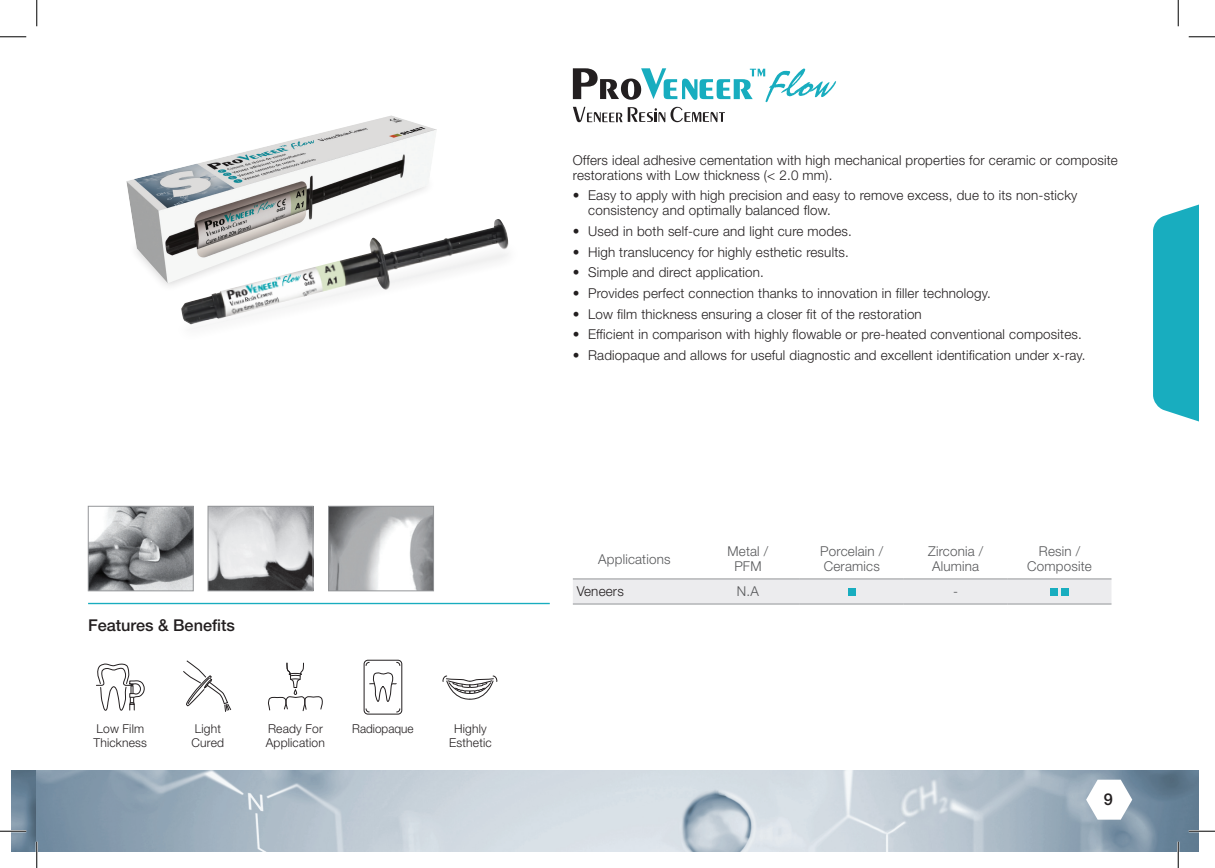
<style>
.page{position:relative;width:1215px;height:868px;background:#fff}
.page>*{position:absolute;margin:0;border:0;box-sizing:border-box;transform-origin:0 0}
.t1{font:500 16.28px "Helvetica Neue LT Std";color:#231f20}
.t2{font:300 13.65px/14.9px "Helvetica Neue LT Std";letter-spacing:.015em;color:#231f20}
.t3{font:300 13.65px/14.9px "Helvetica Neue LT Std";letter-spacing:.015em;color:#57585a;text-align:center}
.t4{font:300 12.25px/14.7px "Helvetica Neue LT Std";letter-spacing:.015em;color:#231f20}
.t5{font:300 12.25px "Helvetica Neue LT Std";letter-spacing:.015em;color:#231f20;scale:.96 1}
.s1{font-weight:500}
</style>
<div class="page">
<img style="left:12px;top:770px;width:5px;height:80px">
<img style="left:17px;top:770px;width:19px;height:80px">
<img style="left:36px;top:770px;width:1162px;height:80px">
<svg style="left:1086px;top:779px;width:46px;height:40px"></svg>
<svg style="left:1153px;top:205px;width:45px;height:217px;background:#29b3c3"></svg>
<hr style="left:88px;top:602px;width:462px;height:2px;background:#18adbf">
<svg style="left:96px;top:663px;width:49px;height:48px"></svg>
<svg style="left:183px;top:660px;width:49px;height:52px"></svg>
<svg style="left:268px;top:662px;width:55px;height:50px"></svg>
<svg style="left:363px;top:659px;width:40px;height:56px"></svg>
<svg style="left:442px;top:675px;width:56px;height:25px"></svg>
<div style="left:573px;top:579px;width:538px;height:24px;background:#ececee"></div>
<hr style="left:573px;top:578px;width:123px;height:1px;background:#939598">
<hr style="left:696px;top:578px;width:104px;height:1px;background:#939598">
<hr style="left:800px;top:578px;width:103px;height:1px;background:#939598">
<hr style="left:903px;top:578px;width:104px;height:1px;background:#939598">
<hr style="left:1007px;top:578px;width:104px;height:1px;background:#939598">
<hr style="left:573px;top:603px;width:123px;height:1px;background:#939598">
<hr style="left:696px;top:603px;width:104px;height:1px;background:#939598">
<hr style="left:800px;top:603px;width:103px;height:1px;background:#939598">
<hr style="left:903px;top:603px;width:104px;height:1px;background:#939598">
<hr style="left:1007px;top:603px;width:104px;height:1px;background:#939598">
<div style="left:848px;top:588px;width:7px;height:8px;background:#18adbf"></div>
<div style="left:1049px;top:588px;width:8px;height:8px;background:#18adbf"></div>
<div style="left:1061px;top:588px;width:8px;height:8px;background:#18adbf"></div>
<svg style="left:573px;top:68px;width:263px;height:54px"></svg>
<img style="left:126px;top:115px;width:311px;height:138px">
<svg style="left:137px;top:174px;width:300px;height:151px"></svg>
<img style="left:181px;top:219px;width:328px;height:105px">
<img style="left:90px;top:508px;width:101px;height:80px">
<div style="left:88px;top:506px;width:105px;height:84px;border:1px solid #939598"></div>
<img style="left:210px;top:508px;width:101px;height:80px">
<div style="left:208px;top:506px;width:105px;height:84px;border:1px solid #939598"></div>
<img style="left:330px;top:508px;width:102px;height:80px">
<div style="left:328px;top:506px;width:106px;height:84px;border:1px solid #939598"></div>
<hr style="left:0;top:829px;width:26px;height:3px;background:#fff">
<hr style="left:1188px;top:829px;width:26px;height:3px;background:#fff">
<hr style="left:36px;top:841px;width:2px;height:26px;background:#fff">
<hr style="left:1177px;top:841px;width:2px;height:26px;background:#fff">
<svg style="left:0;top:36px;width:26px;height:1px"></svg>
<svg style="left:1188px;top:36px;width:26px;height:1px"></svg>
<svg style="left:0;top:830px;width:26px;height:1px"></svg>
<svg style="left:1188px;top:830px;width:26px;height:1px"></svg>
<svg style="left:36px;top:0;width:1px;height:26px"></svg>
<svg style="left:36px;top:841px;width:1px;height:26px"></svg>
<svg style="left:1177px;top:0;width:1px;height:26px"></svg>
<svg style="left:1177px;top:841px;width:1px;height:26px"></svg>
<p class="t1" style="left:88px;top:615px;width:148px">Features &amp; Benefits</p>
<p class="t4" style="left:94px;top:720px;width:55px">Low Film<br>Thickness</p>
<p class="t4" style="left:192px;top:720px;width:34px">Light<br>Cured</p>
<p class="t4" style="left:266px;top:720px;width:61px">Ready For<br>Application</p>
<p class="t5" style="left:352px;top:720px;width:66px">Radiopaque</p>
<p class="t4" style="left:449px;top:720px;width:44px;text-align:center">Highly<br>Esthetic</p>
<p class="t2" style="left:573px;top:152px;width:546px">Offers ideal adhesive cementation with high mechanical properties for ceramic or composite restorations with Low thickness (&lt; 2.0 mm).</p>
<p class="t2" style="left:588px;top:188px;width:490px;text-indent:-15px"><span class="s1">•</span> Easy to apply with high precision and easy to remove excess, due to its non-sticky consistency and optimally balanced flow.</p>
<p class="t2" style="left:573px;top:223px;width:280px"><span class="s1">•</span> Used in both self-cure and light cure modes.</p>
<p class="t2" style="left:573px;top:244px;width:277px"><span class="s1">•</span> High translucency for highly esthetic results.</p>
<p class="t2" style="left:573px;top:264px;width:192px"><span class="s1">•</span> Simple and direct application.</p>
<p class="t2" style="left:573px;top:285px;width:419px"><span class="s1">•</span> Provides perfect connection thanks to innovation in filler technology.</p>
<p class="t2" style="left:573px;top:306px;width:350px"><span class="s1">•</span> Low film thickness ensuring a closer fit of the restoration</p>
<p class="t2" style="left:573px;top:327px;width:510px"><span class="s1">•</span> Efficient in comparison with highly flowable or pre-heated conventional composites.</p>
<p class="t2" style="left:573px;top:347px;width:514px"><span class="s1">•</span> Radiopaque and allows for useful diagnostic and excellent identification under x-ray.</p>
<p class="t3" style="left:598px;top:551px;width:74px">Applications</p>
<p class="t3" style="left:727px;top:543px;width:42px">Metal /<br>PFM</p>
<p class="t3" style="left:820px;top:543px;width:64px;text-align:left">Porcelain /<br>Ceramics</p>
<p class="t3" style="left:928px;top:543px;width:57px;text-align:left">Zirconia /<br>Alumina</p>
<p class="t3" style="left:1027px;top:543px;width:66px">Resin /<br>Composite</p>
<p class="t2" style="left:576px;top:583px;width:49px">Veneers</p>
<p class="t3" style="left:737px;top:583px;width:23px">N.A</p>
<p class="t3" style="left:953px;top:583px;width:6px">-</p>
<p class="t1" style="left:1103px;top:789px;width:11px">9</p>
</div>
